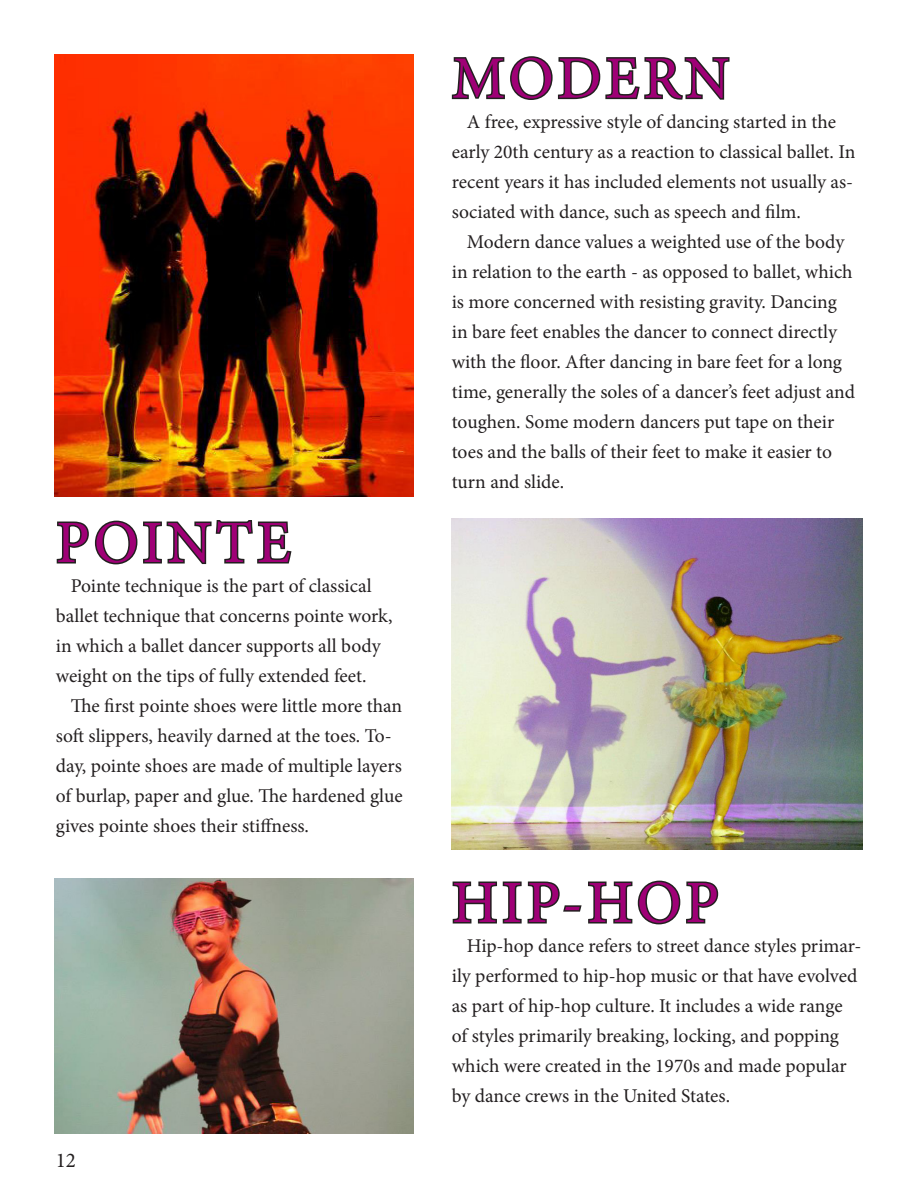
<style>
.page{position:relative;width:918px;height:1188px;background:#fff}
.page>*{position:absolute;margin:0;border:0;box-sizing:border-box;transform-origin:0 0}
.Subtitles{font:60px "Minion Pro";letter-spacing:.07em;color:#9f0076}
.t1{font:21px "Minion Pro";color:#231f20}
.Body{font:19.5px/30px "Minion Pro";color:#231f20}
</style>
<div class="page">
<img style="left:54px;top:878px;width:360px;height:256px">
<svg style="left:452px;top:880px;width:267px;height:45px"></svg>
<img style="left:452px;top:518px;width:410px;height:332px">
<svg style="left:56px;top:520px;width:236px;height:45px"></svg>
<img style="left:54px;top:54px;width:360px;height:443px">
<svg style="left:451px;top:56px;width:279px;height:44px"></svg>
<p class="Subtitles" style="left:56px;top:503px;width:237px">POINTE</p>
<p class="Body" style="left:56px;top:571px;width:338px;text-indent:15px">Pointe technique is the part of classical ballet technique that concerns pointe work, in which a ballet dancer supports all body weight on the tips of fully extended feet.</p>
<p class="Body" style="left:56px;top:691px;width:348px;text-indent:15px">The first pointe shoes were little more than soft slippers, heavily darned at the toes. To&shy;day, pointe shoes are made of multiple layers of burlap, paper and glue. The hardened glue gives pointe shoes their stiffness.</p>
<p class="t1" style="left:56px;top:1146px;width:22px">12</p>
<p class="Subtitles" style="left:452px;top:38px;width:279px">MODERN</p>
<p class="Body" style="left:452px;top:106px;width:405px;text-indent:15px">A free, expressive style of dancing started in the early 20th century as a reaction to classical ballet. In recent years it has included elements not usually as&shy;sociated with dance, such as speech and film.</p>
<p class="Body" style="left:452px;top:226px;width:405px;text-indent:15px">Modern dance values a weighted use of the body in relation to the earth - as opposed to ballet, which is more concerned with resisting gravity. Dancing in bare feet enables the dancer to connect directly with the floor. After dancing in bare feet for a long time, generally the soles of a dancer’s feet adjust and toughen. Some modern dancers put tape on their toes and the balls of their feet to make it easier to turn and slide.</p>
<p class="Subtitles" style="left:452px;top:863px;width:269px">HIP-HOP</p>
<p class="Body" style="left:452px;top:931px;width:411px;text-indent:15px">Hip-hop dance refers to street dance styles primar&shy;ily performed to hip-hop music or that have evolved as part of hip-hop culture. It includes a wide range of styles primarily breaking, locking, and popping which were created in the 1970s and made popular by dance crews in the United States.</p>
</div>
